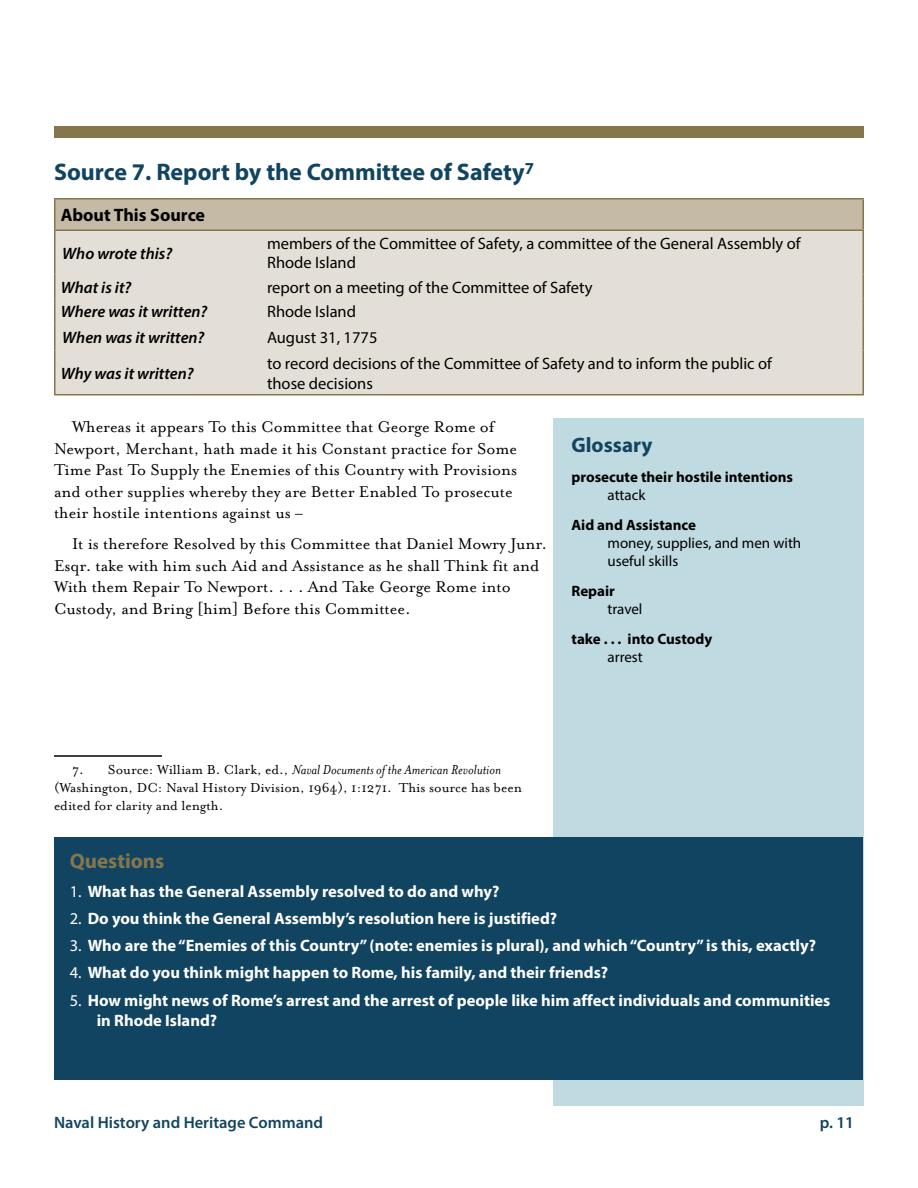
<style>
.page{position:relative;width:918px;height:1188px;background:#fff}
.page>*{position:absolute;margin:0;border:0;box-sizing:border-box;transform-origin:0 0}
.H3__Start_on_New_Pag{font:700 24px "Myriad Pro";color:#114460}
.t1{font:700 21px "Myriad Pro";color:#86764e}
.t2{font:700 21px "Myriad Pro";color:#114460}
.t3{font:18px/21.6px "Mrs Eaves OT";color:#000}
.Table_Header{font:700 18px "Myriad Pro";color:#000}
.t4{font:700 16.5px/19.8px "Myriad Pro";color:#fff}
.Table__Answers{font:16.5px/19.8px "Myriad Pro";color:#000}
.Table__Questions{font:italic 600 16.5px "Myriad Pro";color:#000}
.t5{font:600 16.5px "Myriad Pro";color:#114460}
.Footnote__Source_Mat{font:15px/18px "Mrs Eaves OT";color:#000}
.Sidebar__Hanging_Ind{font:700 15px/18px "Myriad Pro";color:#000}
.Sidebar__Hanging_Ind-2{font:15px/18px "Myriad Pro";color:#000}
.s1{font-weight:400}
.s2{font-weight:700}
.s3{font-style:italic}
</style>
<div class="page">
<div style="left:54px;top:126px;width:810px;height:12px;background:#86764e"></div>
<div style="left:55px;top:199px;width:808px;height:31px;background:#c5baa6"></div>
<div style="left:56px;top:231px;width:806px;height:163px;background:#e4dfd6"></div>
<hr style="left:261px;top:230px;width:603px;height:1px;background:#86764e">
<hr style="left:862px;top:231px;width:2px;height:43px;background:#86764e">
<hr style="left:54px;top:299px;width:2px;height:24px;background:#86764e">
<hr style="left:862px;top:299px;width:2px;height:24px;background:#86764e">
<hr style="left:54px;top:198px;width:207px;height:2px;background:#86764e">
<hr style="left:54px;top:200px;width:2px;height:30px;background:#86764e">
<hr style="left:261px;top:198px;width:603px;height:2px;background:#86764e">
<hr style="left:54px;top:230px;width:207px;height:1px;background:#86764e">
<hr style="left:54px;top:231px;width:2px;height:43px;background:#86764e">
<hr style="left:54px;top:274px;width:2px;height:25px;background:#86764e">
<hr style="left:54px;top:323px;width:2px;height:28px;background:#86764e">
<hr style="left:862px;top:323px;width:2px;height:28px;background:#86764e">
<hr style="left:54px;top:351px;width:2px;height:43px;background:#86764e">
<hr style="left:862px;top:351px;width:2px;height:43px;background:#86764e">
<hr style="left:54px;top:394px;width:207px;height:1px;background:#86764e">
<hr style="left:261px;top:394px;width:603px;height:1px;background:#86764e">
<hr style="left:862px;top:274px;width:2px;height:25px;background:#86764e">
<hr style="left:862px;top:200px;width:2px;height:30px;background:#86764e">
<hr style="left:54px;top:755px;width:108px;height:2px;background:#000">
<div style="left:554px;top:418px;width:310px;height:688px;background:#bfdae0"></div>
<div style="left:55px;top:837px;width:808px;height:242px;background:#114460"></div>
<p class="H3__Start_on_New_Pag" style="left:54px;top:156px;width:482px">Source 7. Report by the Committee of Safety<sup>7</sup></p>
<p class="Table_Header" style="left:61px;top:203px;width:146px">About This Source</p>
<p class="Table__Questions" style="left:62px;top:242px;width:111px">Who wrote this?</p>
<p class="Table__Answers" style="left:267px;top:233px;width:535px">members of the Committee of Safety, a committee of the General Assembly of<br>Rhode Island</p>
<p class="Table__Questions" style="left:61px;top:277px;width:72px">What is it?</p>
<p class="Table__Answers" style="left:267px;top:277px;width:327px">report on a meeting of the Committee of Safety</p>
<p class="Table__Questions" style="left:61px;top:301px;width:148px">Where was it written?</p>
<p class="Table__Answers" style="left:267px;top:301px;width:91px">Rhode Island</p>
<p class="Table__Questions" style="left:62px;top:327px;width:144px">When was it written?</p>
<p class="Table__Answers" style="left:267px;top:327px;width:112px">August 31, 1775</p>
<p class="Table__Questions" style="left:61px;top:363px;width:134px">Why was it written?</p>
<p class="Table__Answers" style="left:267px;top:353px;width:506px">to record decisions of the Committee of Safety and to inform the public of those decisions</p>
<p class="t3" style="left:54px;top:416px;width:465px;text-indent:18px">Whereas it appears To this Committee that George Rome of Newport, Merchant, hath made it his Constant practice for Some Time Past To Supply the Enemies of this Country with Provisions and other supplies whereby they are Better Enabled To prosecute their hostile intentions against us –</p>
<p class="t3" style="left:54px;top:533px;width:495px;text-indent:18px">It is therefore Resolved by this Committee that Daniel Mowry Junr.<br>Esqr. take with him such Aid and Assistance as he shall Think fit and With them Repair To Newport. . . . And Take George Rome into Custody, and Bring [him] Before this Committee.</p>
<h4 class="t2" style="left:572px;top:431px;width:82px">Glossary</h4>
<p class="Sidebar__Hanging_Ind" style="left:608px;top:468px;width:187px;text-indent:-36px">prosecute their hostile intentions <span class="s1">attack</span></p>
<p class="Sidebar__Hanging_Ind-2" style="left:608px;top:516px;width:195px;text-indent:-36px"><span class="s2">Aid and Assistance<br></span>money, supplies, and men with useful skills</p>
<p class="Sidebar__Hanging_Ind" style="left:608px;top:582px;width:37px;text-indent:-36px">Repair <span class="s1">travel</span></p>
<p class="Sidebar__Hanging_Ind" style="left:608px;top:630px;width:106px;text-indent:-36px">take . . . into Custody <span class="s1">arrest</span></p>
<p class="Footnote__Source_Mat" style="left:54px;top:761px;width:470px;text-indent:18px">7. Source: William B. Clark, ed., <span class="s3">Naval Documents of the American Revolution </span>(Washington, DC: Naval History Division, 1964), 1:1271. This source has been edited for clarity and length.</p>
<h4 class="t1" style="left:70px;top:847px;width:96px">Questions</h4>
<p class="t4" style="left:70px;top:881px;width:431px"><span class="s1">1.</span> What has the General Assembly resolved to do and why?</p>
<p class="t4" style="left:70px;top:908px;width:489px"><span class="s1">2.</span> Do you think the General Assembly’s resolution here is justified?</p>
<p class="t4" style="left:70px;top:935px;width:748px"><span class="s1">3.</span> Who are the “Enemies of this Country” (note: enemies is plural), and which “Country” is this, exactly?</p>
<p class="t4" style="left:70px;top:962px;width:540px"><span class="s1">4.</span> What do you think might happen to Rome, his family, and their friends?</p>
<p class="t4" style="left:97px;top:990px;width:735px;text-indent:-27px"><span class="s1">5.</span> How might news of Rome’s arrest and the arrest of people like him affect individuals and communities in Rhode Island?</p>
<p class="t5" style="left:54px;top:1112px;width:271px">Naval History and Heritage Command</p>
<p class="t5" style="left:820px;top:1112px;width:36px">p. 11</p>
</div>
